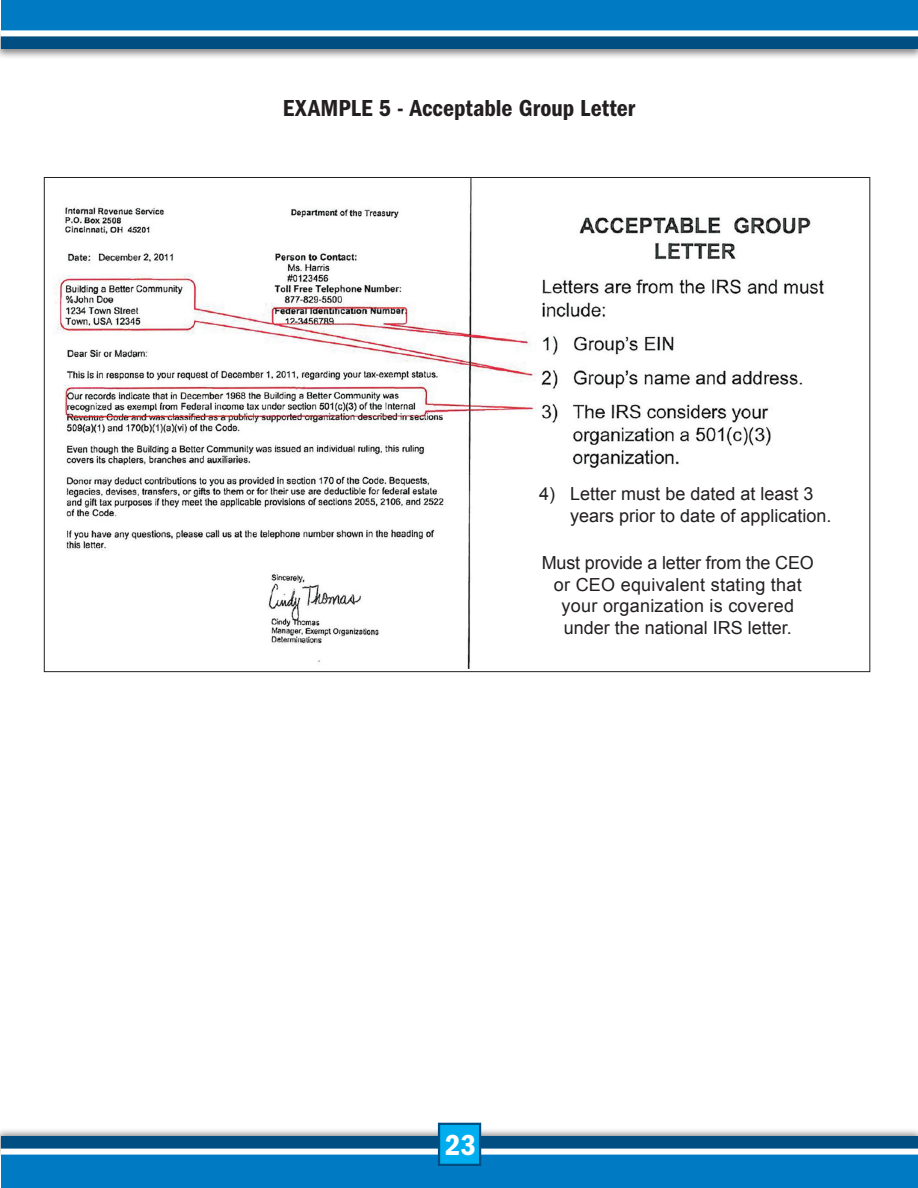
<style>
.page{position:relative;width:918px;height:1188px;background:#fff}
.page>*{position:absolute;margin:0;border:0;box-sizing:border-box;transform-origin:0 0}
.cm-BODY{font:30px "ITC Franklin Gothic Std Dm Cd";color:#fff}
.cm-BODY-2{font:24px "ITC Franklin Gothic Std Dm Cd";color:#231f20}
.t1{font:18px/21.6px "Arial";color:#231f20}
</style>
<div class="page">
<div style="left:0;top:27px;width:918px;height:33px;background:#231f20;opacity:.55"></div>
<div style="left:1px;top:30px;width:917px;height:18px;background:#004e82"></div>
<div style="left:1px;top:0;width:917px;height:33px;background:#007bc3"></div>
<div style="left:1px;top:30px;width:917px;height:6px;background:#fff"></div>
<div style="left:0;top:1128px;width:918px;height:32px;background:#231f20;opacity:.55"></div>
<div style="left:1px;top:1137px;width:917px;height:18px;background:#004e82"></div>
<div style="left:1px;top:1152px;width:917px;height:36px;background:#007bc3"></div>
<div style="left:1px;top:1149px;width:917px;height:6px;background:#fff"></div>
<div style="left:438px;top:1123px;width:43px;height:43px;background:#00aeef;border:2px solid #004e82"></div>
<img style="left:55px;top:179px;width:770px;height:490px">
<p class="cm-BODY-2" style="left:283px;top:94px;width:354px">EXAMPLE 5 - Acceptable Group Letter</p>
<p class="t1" style="left:570px;top:483px;width:263px;text-indent:-31px">4) Letter must be dated at least 3 years prior to date of application.</p>
<p class="t1" style="left:542px;top:552px;width:274px;text-align:center">Must provide a letter from the CEO or CEO equivalent stating that your organization is covered under the national IRS letter.</p>
<p class="cm-BODY" style="left:445px;top:1127px;width:32px">23</p>
</div>
